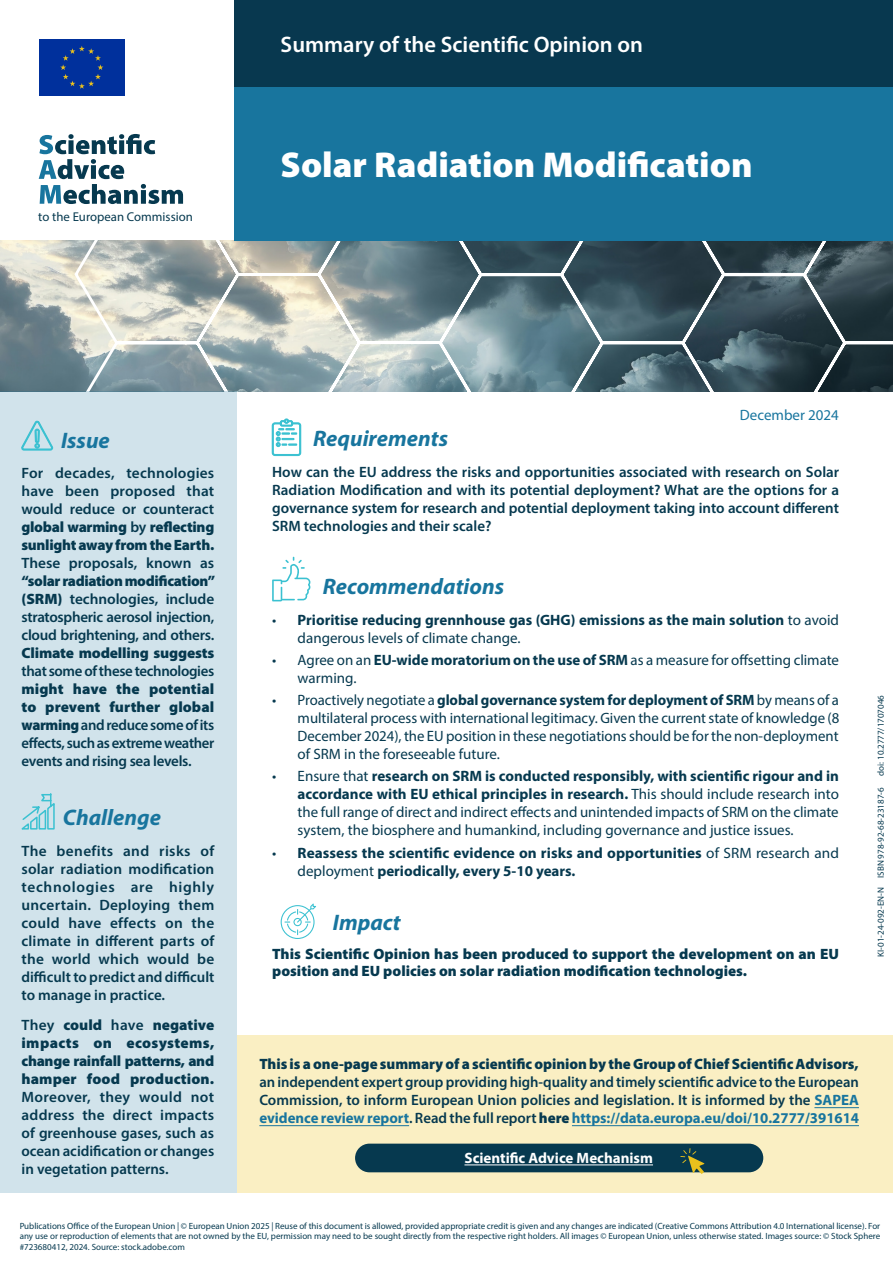
<style>
.page{position:relative;width:893px;height:1263px;background:#fff}
.page>*{position:absolute;margin:0;border:0;box-sizing:border-box;transform-origin:0 0}
.t1{font:900 36px "Myriad Pro";color:#fff}
.highlight{font:italic 700 22.5px "Myriad Pro";color:#18759e}
.t2{font:600 22.5px "Myriad Pro";color:#fff}
.Highlight_small{font:600 15px/18px "Myriad Pro";color:#06394f;text-align:justify}
.t3{font:15px/18px "Myriad Pro";color:#06394f;text-align:justify}
.t4{font:700 15px/18px "Myriad Pro";color:#06394f}
.Body_text{font:900 15px/16.5px "Myriad Pro";color:#06394f}
.highlight-2{font:700 15px "Myriad Pro";color:#fff}
.t5{font:15px "Myriad Pro";color:#18759e}
.t6{font:12.75px "Myriad Pro";color:#06394f}
.t7{font:9px/10.5px "Myriad Pro";color:#06394f;text-align:justify}
.s1{font-weight:900}
.s2{font-weight:400}
.s3{font-weight:700}
.s4{font-weight:700;color:#18759e}
</style>
<div class="page">
<svg style="left:0;top:178px;width:893px;height:424px"></svg>
<div style="left:39px;top:39px;width:86px;height:57px;background:#00309c"></div>
<svg style="left:60px;top:46px;width:43px;height:43px"></svg>
<svg style="left:39px;top:134px;width:144px;height:70px"></svg>
<div style="left:234px;top:0;width:659px;height:87px;background:#08384f"></div>
<div style="left:234px;top:87px;width:659px;height:153px;background:#18759e"></div>
<div style="left:0;top:391px;width:237px;height:802px;background:#d1e3eb"></div>
<div style="left:237px;top:1035px;width:656px;height:158px;background:#faefc3"></div>
<div style="left:355px;top:1143px;width:408px;height:29px;background:#06394f;border-radius:14px"></div>
<hr style="left:464px;top:1165px;width:189px;height:1px;background:#fff">
<svg style="left:21px;top:420px;width:32px;height:31px"></svg>
<svg style="left:21px;top:793px;width:34px;height:37px"></svg>
<svg style="left:272px;top:419px;width:29px;height:37px"></svg>
<svg style="left:272px;top:557px;width:40px;height:44px"></svg>
<svg style="left:281px;top:903px;width:35px;height:36px"></svg>
<hr style="left:814px;top:1107px;width:45px;height:1px;background:#18759e">
<hr style="left:259px;top:1125px;width:150px;height:1px;background:#18759e">
<hr style="left:572px;top:1125px;width:287px;height:1px;background:#18759e">
<svg style="left:680px;top:1148px;width:24px;height:26px"></svg>
<h2 class="t2" style="left:281px;top:30px;width:364px">Summary of the Scientific Opinion on</h2>
<p class="t6" style="left:38px;top:209px;width:156px">to the European Commission</p>
<h2 class="t1" style="left:281px;top:141px;width:473px">Solar Radiation Modification</h2>
<p class="highlight" style="left:61px;top:425px;width:50px">Issue</p>
<p class="Highlight_small" style="left:22px;top:464px;width:195px">For decades, technologies have been proposed that would reduce or counteract <span class="s1">global warming</span> by <span class="s1">reflecting sunlight away from the Earth.<br></span>These proposals, known as <span class="s1">“solar radiation modification” (SRM)</span> technologies, include stratospheric aerosol injection, cloud brightening, and others.<br><span class="s1">Climate modelling suggests </span>that some of these technologies <span class="s1">might have the potential to prevent further global warming</span> and reduce some of its effects, such as extreme weather events and rising sea levels.</p>
<p class="highlight" style="left:63px;top:803px;width:99px">Challenge</p>
<p class="Highlight_small" style="left:22px;top:841px;width:194px">The benefits and risks of solar radiation modification technologies are highly uncertain. Deploying them could have effects on the climate in different parts of the world which would be difficult to predict and difficult to manage in practice.</p>
<p class="Highlight_small" style="left:22px;top:1016px;width:194px">They <span class="s1">could</span> have <span class="s1">negative impacts on ecosystems, change rainfall patterns, and hamper food production.<br></span>Moreover, they would not address the direct impacts of greenhouse gases, such as ocean acidification or changes in vegetation patterns.</p>
<h2 class="t5" style="left:740px;top:406px;width:101px">December 2024</h2>
<p class="highlight" style="left:313px;top:424px;width:136px">Requirements</p>
<p class="Highlight_small" style="left:272px;top:463px;width:569px">How can the EU address the risks and opportunities associated with research on Solar Radiation Modification and with its potential deployment? What are the options for a governance system for research and potential deployment taking into account different SRM technologies and their scale?</p>
<p class="highlight" style="left:323px;top:572px;width:183px">Recommendations</p>
<p class="t4" style="left:298px;top:610px;width:543px;text-indent:-26px"><span class="s2">•</span> Prioritise reducing grennhouse gas (GHG) emissions as the main solution <span class="s2">to avoid dangerous levels of climate change.</span></p>
<p class="t3" style="left:298px;top:651px;width:543px;text-indent:-26px">• Agree on an <span class="s3">EU-wide moratorium on the use of SRM</span> as a measure for offsetting climate warming.</p>
<p class="t3" style="left:298px;top:691px;width:543px;text-indent:-26px">• Proactively negotiate a <span class="s3">global governance system for deployment of SRM</span> by means of a multilateral process with international legitimacy. Given the current state of knowledge (8<br>December 2024), the EU position in these negotiations should be for the non-deployment of SRM in the foreseeable future.</p>
<p class="t3" style="left:298px;top:767px;width:543px;text-indent:-26px">• Ensure that <span class="s3">research on SRM is conducted responsibly, with scientific rigour and in accordance with EU ethical principles in research.</span> This should include research into the full range of direct and indirect effects and unintended impacts of SRM on the climate system, the biosphere and humankind, including governance and justice issues.</p>
<p class="t4" style="left:298px;top:843px;width:543px;text-indent:-26px"><span class="s2">•</span> Reassess the scientific evidence on risks and opportunities <span class="s2">of SRM research and deployment</span> periodically, every 5-10 years.</p>
<p class="highlight" style="left:333px;top:908px;width:69px">Impact</p>
<p class="Body_text" style="left:272px;top:945px;width:568px">This Scientific Opinion has been produced to support the development on an EU position and EU policies on solar radiation modification technologies.</p>
<p class="t7" style="left:875px;top:776px;width:82px;rotate:-90deg">doi: 10.2777/1707046</p>
<p class="t7" style="left:875px;top:957px;width:171px;rotate:-90deg">KI-01-24-092-EN-N ISBN 978-92-68-23187-6</p>
<p class="Highlight_small" style="left:259px;top:1055px;width:601px"><span class="s1">This is a one-page summary of a scientific opinion by the Group of Chief Scientific Advisors, </span>an independent expert group providing high-quality and timely scientific advice to the European Commission, to inform European Union policies and legislation. It is informed by the <span class="s4">SAPEA evidence review report</span>. Read the full report <span class="s1">here</span> <span class="s4">https://data.europa.eu/doi/10.2777/391614</span></p>
<p class="highlight-2" style="left:464px;top:1148px;width:190px">Scientific Advice Mechanism</p>
<p class="t7" style="left:20px;top:1220px;width:862px">Publications Office of the European Union | © European Union 2025 | Reuse of this document is allowed, provided appropriate credit is given and any changes are indicated (Creative Commons Attribution 4.0 International license). For any use or reproduction of elements that are not owned by the EU, permission may need to be sought directly from the respective right holders. All images © European Union, unless otherwise stated. Images source: © Stock Sphere #723680412, 2024. Source: stock.adobe.com</p>
</div>
